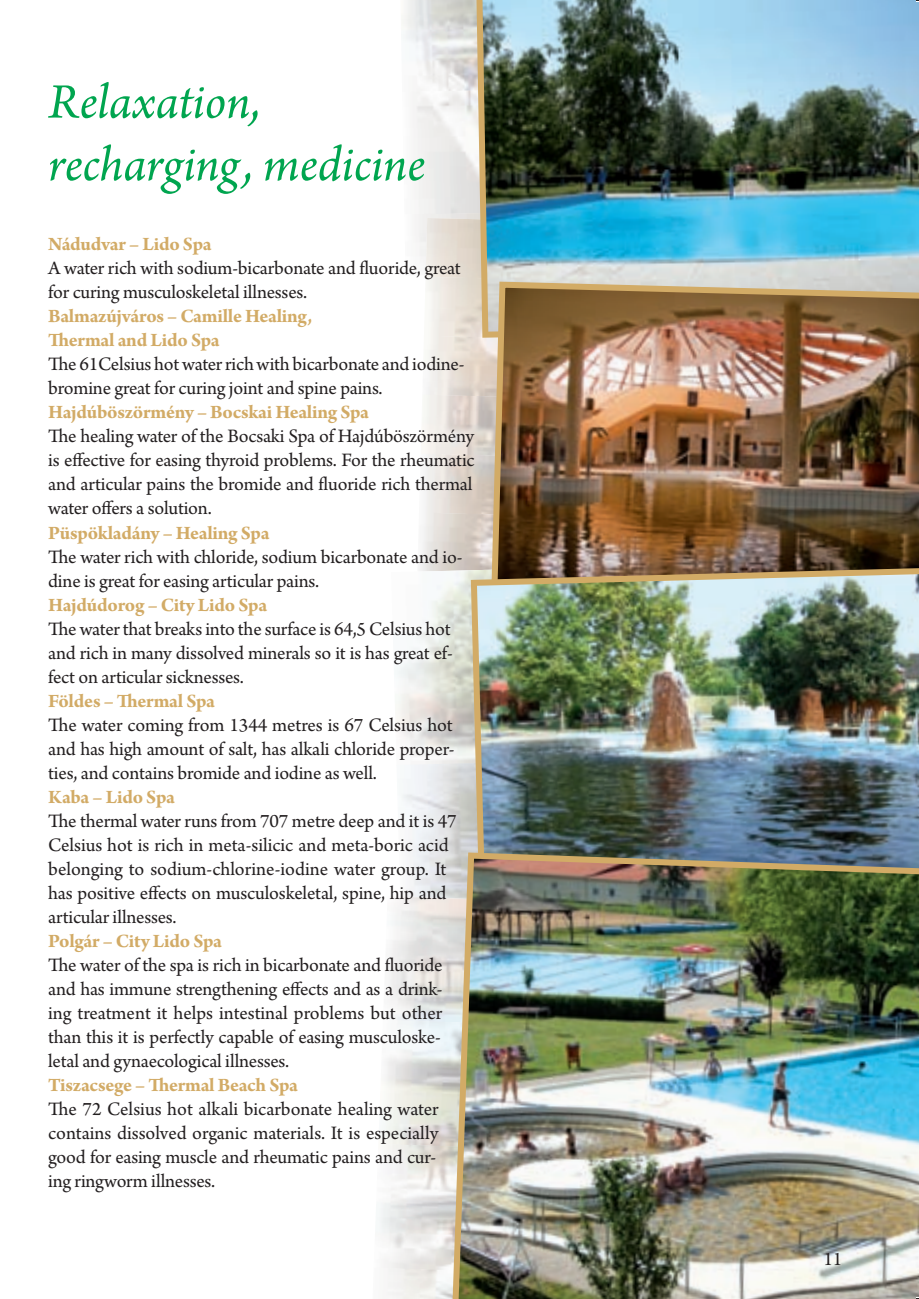
<style>
.page{position:relative;width:919px;height:1299px;background:#fff}
.page>*{position:absolute;margin:0;border:0;box-sizing:border-box;transform-origin:0 0}
.t1{font:italic 52px/62.4px "Arno Pro";letter-spacing:-.005em;color:#00a54f}
.t2{font:20px/24px "Arno Pro";letter-spacing:-.01em;color:#231f20;text-align:justify}
.t3{font:700 20px/24px "Arno Pro";letter-spacing:-.01em;color:#d2ab66}
</style>
<div class="page">
<img style="left:402px;top:0;width:74px;height:88px">
<img style="left:413px;top:88px;width:63px;height:120px">
<img style="left:425px;top:218px;width:51px;height:59px">
<img style="left:422px;top:394px;width:69px;height:59px">
<img style="left:389px;top:896px;width:62px;height:123px">
<img style="left:378px;top:1143px;width:73px;height:124px">
<img style="left:476px;top:0;width:442px;height:338px">
<img style="left:491px;top:281px;width:427px;height:285px">
<img style="left:471px;top:566px;width:447px;height:286px">
<img style="left:451px;top:852px;width:467px;height:446px">
<h1 class="t1" style="left:48px;top:74px;width:378px">Relaxation, recharging, medicine</h1>
<p class="t3" style="left:48px;top:234px;width:165px">Nádudvar – Lido Spa</p>
<p class="t2" style="left:48px;top:258px;width:414px">A water rich with sodium-bicarbonate and fluoride, great for curing musculoskeletal illnesses.</p>
<p class="t3" style="left:48px;top:306px;width:265px">Balmazújváros – Camille Healing,<br>Thermal and Lido Spa</p>
<p class="t2" style="left:48px;top:354px;width:418px">The 61Celsius hot water rich with bicarbonate and iodine&shy;bromine great for curing joint and spine pains.</p>
<p class="t3" style="left:48px;top:402px;width:322px">Hajdúböszörmény – Bocskai Healing Spa</p>
<p class="t2" style="left:48px;top:426px;width:428px">The healing water of the Bocsaki Spa of Hajdúböszörmény is effective for easing thyroid problems. For the rheumatic and articular pains the bromide and fluoride rich thermal water offers a solution.</p>
<p class="t3" style="left:48px;top:522px;width:223px">Püspökladány – Healing Spa</p>
<p class="t2" style="left:48px;top:546px;width:416px">The water rich with chloride, sodium bicarbonate and io&shy;dine is great for easing articular pains.</p>
<p class="t3" style="left:48px;top:594px;width:220px">Hajdúdorog – City Lido Spa</p>
<p class="t2" style="left:48px;top:618px;width:406px">The water that breaks into the surface is 64,5 Celsius hot and rich in many dissolved minerals so it is has great ef&shy;fect on articular sicknesses.</p>
<p class="t3" style="left:48px;top:690px;width:168px">Földes – Thermal Spa</p>
<p class="t2" style="left:48px;top:714px;width:408px">The water coming from 1344 metres is 67 Celsius hot and has high amount of salt, has alkali chloride proper&shy;ties, and contains bromide and iodine as well.</p>
<p class="t3" style="left:48px;top:786px;width:128px">Kaba – Lido Spa</p>
<p class="t2" style="left:48px;top:810px;width:410px;text-align:left">The thermal water runs from 707 metre deep and it is 47<br>Celsius hot is rich in meta-silicic and meta-boric acid belonging to sodium-chlorine-iodine water group. It has positive effects on musculoskeletal, spine, hip and articular illnesses.</p>
<p class="t3" style="left:48px;top:930px;width:175px">Polgár – City Lido Spa</p>
<p class="t2" style="left:48px;top:954px;width:396px">The water of the spa is rich in bicarbonate and fluoride and has immune strengthening effects and as a drink&shy;ing treatment it helps intestinal problems but other than this it is perfectly capable of easing musculoske&shy;letal and gynaecological illnesses.</p>
<p class="t3" style="left:48px;top:1074px;width:251px">Tiszacsege – Thermal Beach Spa</p>
<p class="t2" style="left:48px;top:1098px;width:392px">The 72 Celsius hot alkali bicarbonate healing water contains dissolved organic materials. It is especially good for easing muscle and rheumatic pains and cur&shy;ing ringworm illnesses.</p>
<p class="t2" style="left:823px;top:1247px;width:21px">11</p>
</div>
